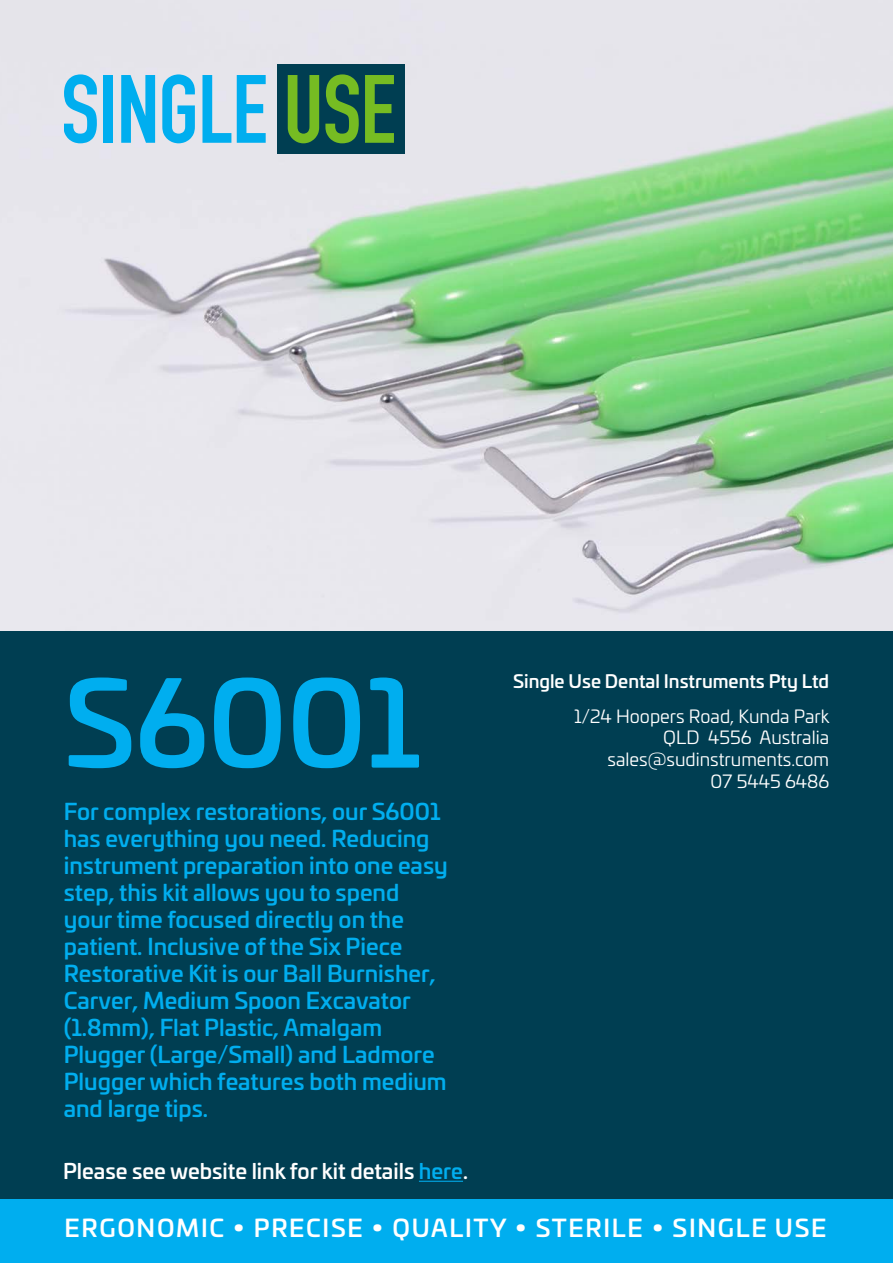
<style>
.page{position:relative;width:893px;height:1263px;background:#fff}
.page>*{position:absolute;margin:0;border:0;box-sizing:border-box;transform-origin:0 0}
.t1{font:500 117px "Univia Pro";color:#00aeef}
.t2{font:500 24px "Univia Pro";letter-spacing:.07em;color:#fff}
.t3{font:500 22.5px/27px "Univia Pro";color:#00aeef}
.t4{font:500 21px "Univia Pro";color:#fff}
.t5{font:18px/21.6px "Univia Pro";color:#fff;text-align:right}
.t6{font:500 18px "Univia Pro";color:#fff}
.s1{color:#00aeef}
</style>
<div class="page">
<img style="left:0;top:0;width:893px;height:631px">
<div style="left:0;top:631px;width:893px;height:632px;background:#003e52"></div>
<div style="left:0;top:1199px;width:893px;height:64px;background:#00aeef"></div>
<div style="left:277px;top:64px;width:127px;height:89px;background:#003e52"></div>
<svg style="left:64px;top:74px;width:33px;height:69px;background:#67c6ed"></svg>
<div style="left:103px;top:75px;width:10px;height:68px;background:#00aeef"></div>
<svg style="left:121px;top:75px;width:34px;height:68px;background:#3fbdee"></svg>
<svg style="left:162px;top:74px;width:33px;height:69px;background:#5cc3ed"></svg>
<svg style="left:202px;top:75px;width:29px;height:68px;background:#83cdec"></svg>
<svg style="left:237px;top:75px;width:29px;height:68px;background:#5ec4ed"></svg>
<svg style="left:288px;top:75px;width:31px;height:68px"></svg>
<svg style="left:325px;top:74px;width:34px;height:69px"></svg>
<svg style="left:365px;top:75px;width:29px;height:68px"></svg>
<hr style="left:419px;top:1181px;width:44px;height:1px;background:#00aeef">
<h1 class="t1" style="left:64px;top:633px;width:359px">S6001</h1>
<p class="t3" style="left:64px;top:797px;width:385px">For complex restorations, our S6001 has everything you need. Reducing instrument preparation into one easy step, this kit allows you to spend your time focused directly on the patient. Inclusive of the Six Piece Restorative Kit is our Ball Burnisher, Carver, Medium Spoon Excavator (1.8mm), Flat Plastic, Amalgam Plugger (Large/Small) and Ladmore Plugger which features both medium and large tips.</p>
<p class="t4" style="left:63px;top:1155px;width:406px">Please see website link for kit details <span class="s1">here</span>.</p>
<p class="t6" style="left:513px;top:668px;width:318px">Single Use Dental Instruments Pty Ltd</p>
<p class="t5" style="left:574px;top:704px;width:257px">1/24 Hoopers Road, Kunda Park<br>QLD 4556 Australia sales@sudinstruments.com</p>
<p class="t5" style="left:711px;top:769px;width:120px">07 5445 6486</p>
<p class="t2" style="left:65px;top:1209px;width:763px">ERGONOMIC • PRECISE • QUALITY • STERILE • SINGLE USE</p>
</div>
